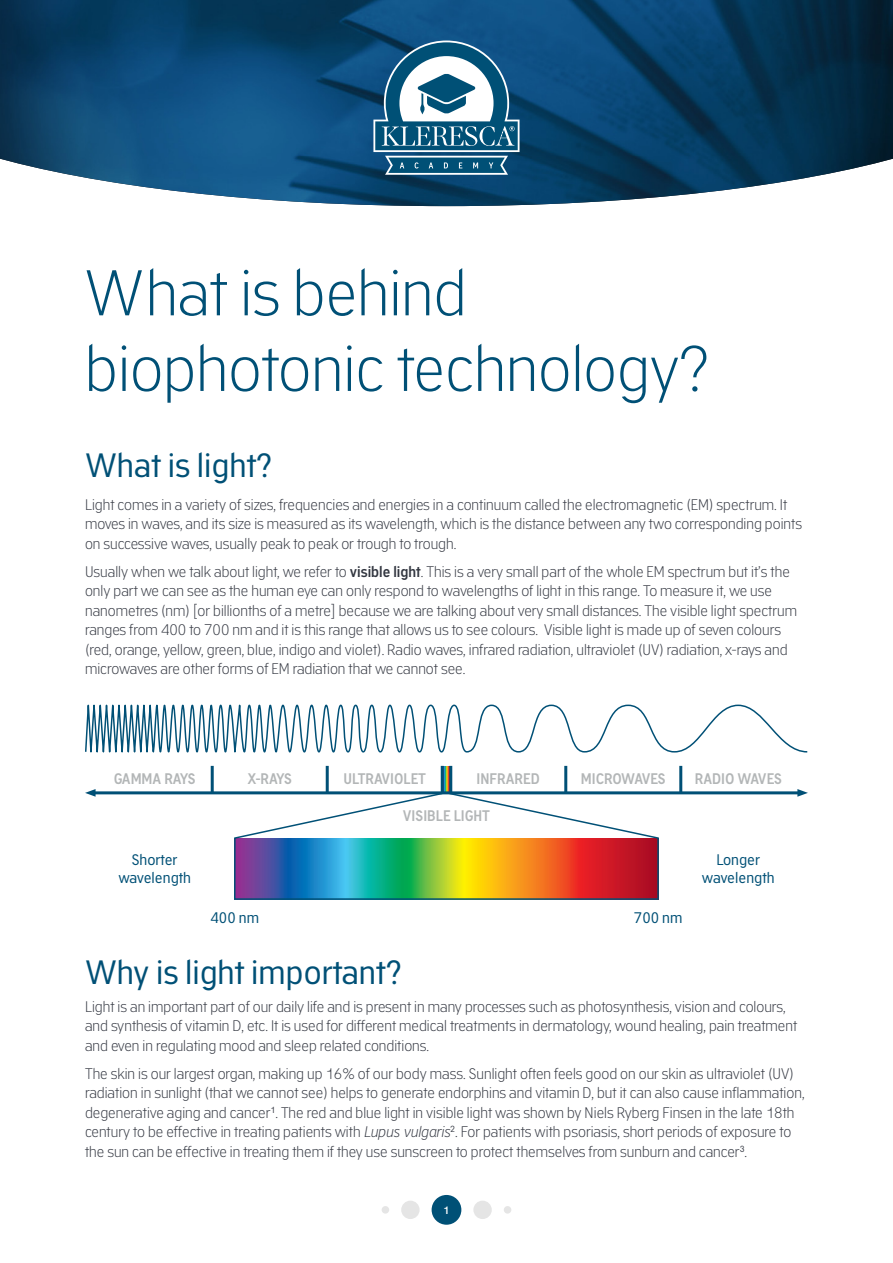
<style>
.page{position:relative;width:893px;height:1263px;background:#fff}
.page>*{position:absolute;margin:0;border:0;box-sizing:border-box;transform-origin:0 0}
.H2_Red{font:300 63px/75.6px "Academy Sans";color:#005076}
.Copy{font:33px "Academy Sans";color:#005076}
.H3_Red{font:33px "Academy Sans";color:#005076}
.Copy-2{font:300 15px/19.5px "Academy Sans";color:#323640}
.Gray_bold_centre{font:600 15px "Academy Sans";color:#b3b6b7}
.Gray_bold_centre-2{font:15px/18px "Academy Sans";color:#005076;text-align:center}
.t1{font:600 10.5px "Academy Sans";color:#fff}
.s1{font-weight:600}
.s2{font-style:italic}
</style>
<div class="page">
<img style="left:0;top:155px;width:893px;height:51px">
<img style="left:0;top:0;width:893px;height:155px">
<div style="left:473px;top:1200px;width:19px;height:19px;background:#e5e5e5;border-radius:50%"></div>
<div style="left:401px;top:1200px;width:19px;height:19px;background:#e5e5e5;border-radius:50%"></div>
<div style="left:382px;top:1206px;width:7px;height:7px;background:#e5e5e5;border-radius:50%"></div>
<div style="left:504px;top:1206px;width:7px;height:7px;background:#e5e5e5;border-radius:50%"></div>
<div style="left:432px;top:1195px;width:29px;height:30px;background:#005076;border-radius:50%"></div>
<svg style="left:373px;top:41px;width:146px;height:134px"></svg>
<img style="left:444px;top:781px;width:5px;height:10px">
<svg style="left:233px;top:794px;width:427px;height:106px"></svg>
<svg style="left:85px;top:704px;width:723px;height:77px"></svg>
<hr style="left:93px;top:791px;width:707px;height:3px;background:#005076">
<svg style="left:85px;top:789px;width:11px;height:8px"></svg>
<svg style="left:797px;top:789px;width:11px;height:8px"></svg>
<hr style="left:449px;top:766px;width:3px;height:27px;background:#005076">
<hr style="left:564px;top:766px;width:3px;height:27px;background:#005076">
<hr style="left:211px;top:766px;width:3px;height:27px;background:#005076">
<hr style="left:679px;top:766px;width:3px;height:27px;background:#005076">
<hr style="left:326px;top:766px;width:3px;height:27px;background:#005076">
<hr style="left:441px;top:766px;width:3px;height:27px;background:#005076">
<p class="H2_Red" style="left:85px;top:253px;width:626px">What is behind biophotonic technology?</p>
<p class="H3_Red" style="left:85px;top:445px;width:189px">What is light?</p>
<p class="Copy-2" style="left:85px;top:494px;width:718px">Light comes in a variety of sizes, frequencies and energies in a continuum called the electromagnetic (EM) spectrum. It moves in waves, and its size is measured as its wavelength, which is the distance between any two corresponding points on successive waves, usually peak to peak or trough to trough.</p>
<p class="Copy-2" style="left:85px;top:561px;width:714px">Usually when we talk about light, we refer to <span class="s1">visible light</span>. This is a very small part of the whole EM spectrum but it’s the only part we can see as the human eye can only respond to wavelengths of light in this range. To measure it, we use nanometres (nm) [or billionths of a metre] because we are talking about very small distances. The visible light spectrum ranges from 400 to 700 nm and it is this range that allows us to see colours. Visible light is made up of seven colours (red, orange, yellow, green, blue, indigo and violet). Radio waves, infrared radiation, ultraviolet (UV) radiation, x-rays and microwaves are other forms of EM radiation that we cannot see.</p>
<p class="Gray_bold_centre" style="left:114px;top:770px;width:84px">GAMMA RAYS</p>
<p class="Gray_bold_centre" style="left:247px;top:770px;width:46px">X-RAYS</p>
<p class="Gray_bold_centre" style="left:344px;top:770px;width:84px">ULTRAVIOLET</p>
<p class="Gray_bold_centre" style="left:477px;top:770px;width:65px">INFRARED</p>
<p class="Gray_bold_centre" style="left:581px;top:770px;width:86px">MICROWAVES</p>
<p class="Gray_bold_centre" style="left:695px;top:770px;width:89px">RADIO WAVES</p>
<p class="Gray_bold_centre-2" style="left:118px;top:850px;width:74px">Shorter wavelength</p>
<p class="Gray_bold_centre" style="left:403px;top:807px;width:89px">VISIBLE LIGHT</p>
<p class="Gray_bold_centre-2" style="left:210px;top:908px;width:50px">400 nm</p>
<p class="Gray_bold_centre-2" style="left:634px;top:908px;width:50px">700 nm</p>
<p class="Gray_bold_centre-2" style="left:702px;top:850px;width:74px">Longer wavelength</p>
<p class="Copy" style="left:85px;top:951px;width:318px">Why is light important?</p>
<p class="Copy-2" style="left:85px;top:996px;width:714px">Light is an important part of our daily life and is present in many processes such as photosynthesis, vision and colours, and synthesis of vitamin D, etc. It is used for different medical treatments in dermatology, wound healing, pain treatment and even in regulating mood and sleep related conditions.</p>
<p class="Copy-2" style="left:85px;top:1063px;width:721px">The skin is our largest organ, making up 16% of our body mass. Sunlight often feels good on our skin as ultraviolet (UV) radiation in sunlight (that we cannot see) helps to generate endorphins and vitamin D, but it can also cause inflammation, degenerative aging and cancer<sup>1</sup>. The red and blue light in visible light was shown by Niels Ryberg Finsen in the late 18th century to be effective in treating patients with <span class="s2">Lupus vulgaris</span><sup>2</sup>. For patients with psoriasis, short periods of exposure to the sun can be effective in treating them if they use sunscreen to protect themselves from sunburn and cancer<sup>3</sup>.</p>
<p class="t1" style="left:443px;top:1204px;width:7px">1</p>
</div>
